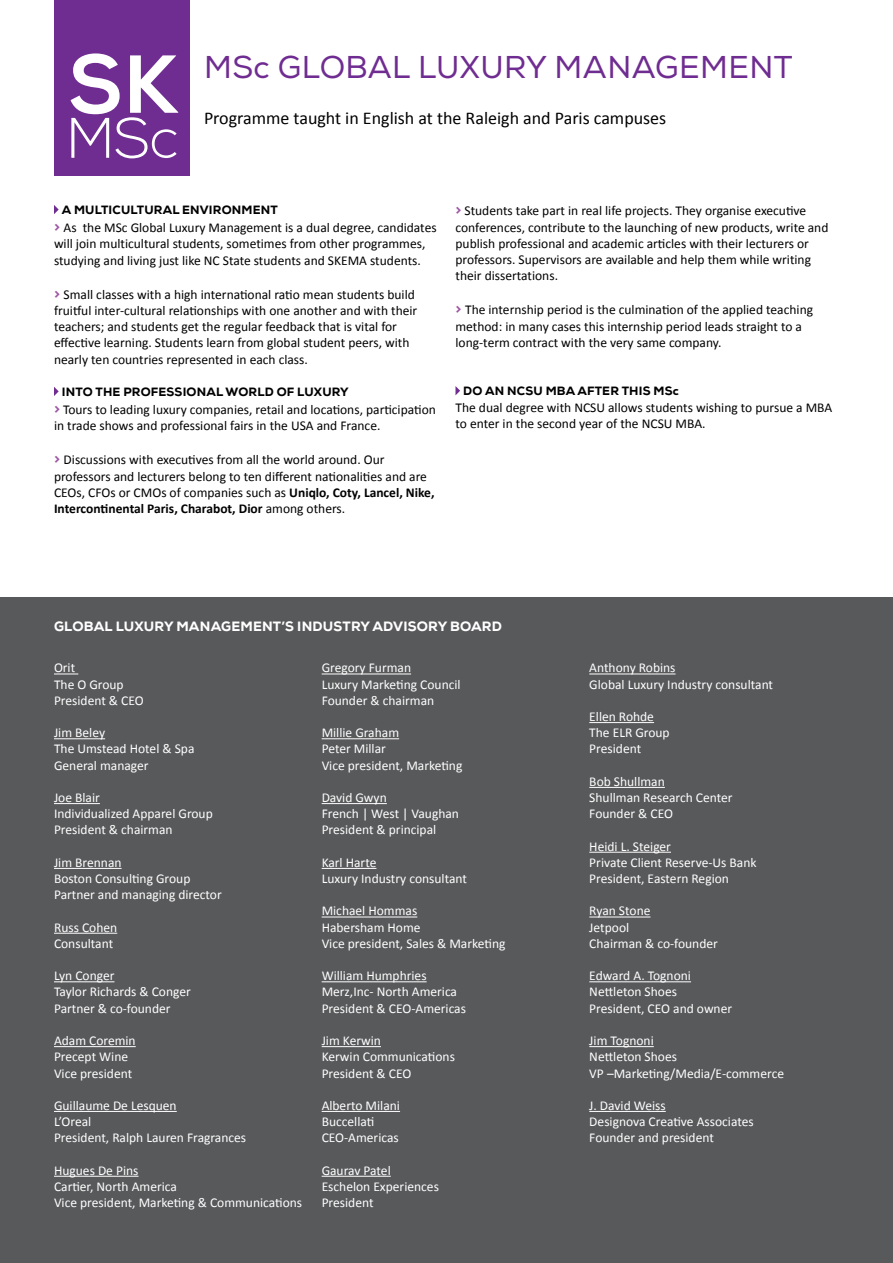
<style>
.page{position:relative;width:893px;height:1263px;background:#fff}
.page>*{position:absolute;margin:0;border:0;box-sizing:border-box;transform-origin:0 0}
.t1{font:800 81.9px "Nexa";color:#fff}
.t2{font:300 57px "Nexa";color:#fff}
.t3{font:31.5px "Nexa";letter-spacing:.015em;color:#6f2c91}
.t4{font:18px "Calibri";color:#000}
.t5{font:13.5px/16.2px "Calibri";color:#000}
.t6{font:13.5px/16.2px "Calibri";color:#fff}
.t7{font:800 13.5px "Nexa";letter-spacing:.015em;color:#fff}
.t8{font:800 12px "Nexa";letter-spacing:.015em;color:#000}
.s1{font-family:"Nexa";font-weight:800;font-size:15px;color:#9d57a3}
.s2{font-weight:700}
</style>
<div class="page">
<div style="left:0;top:597px;width:893px;height:666px;background:#58595b"></div>
<div style="left:54px;top:0;width:135px;height:175px;background:#6f2c91"></div>
<svg style="left:54px;top:205px;width:5px;height:9px"></svg>
<svg style="left:54px;top:387px;width:5px;height:9px"></svg>
<svg style="left:455px;top:386px;width:5px;height:9px"></svg>
<svg style="left:54px;top:673px;width:24px;height:1px"></svg>
<hr style="left:54px;top:738px;width:51px;height:1px;background:#fff">
<hr style="left:54px;top:803px;width:46px;height:1px;background:#fff">
<hr style="left:54px;top:868px;width:68px;height:1px;background:#fff">
<hr style="left:54px;top:933px;width:63px;height:1px;background:#fff">
<hr style="left:54px;top:981px;width:60px;height:1px;background:#fff">
<hr style="left:54px;top:1046px;width:82px;height:1px;background:#fff">
<hr style="left:54px;top:1111px;width:123px;height:1px;background:#fff">
<hr style="left:54px;top:1176px;width:85px;height:1px;background:#fff">
<hr style="left:322px;top:673px;width:89px;height:1px;background:#fff">
<hr style="left:322px;top:738px;width:77px;height:1px;background:#fff">
<hr style="left:322px;top:803px;width:65px;height:1px;background:#fff">
<hr style="left:322px;top:868px;width:54px;height:1px;background:#fff">
<hr style="left:322px;top:916px;width:95px;height:1px;background:#fff">
<hr style="left:322px;top:981px;width:105px;height:1px;background:#fff">
<hr style="left:322px;top:1046px;width:59px;height:1px;background:#fff">
<hr style="left:322px;top:1111px;width:78px;height:1px;background:#fff">
<hr style="left:322px;top:1176px;width:69px;height:1px;background:#fff">
<hr style="left:589px;top:673px;width:87px;height:1px;background:#fff">
<hr style="left:589px;top:722px;width:65px;height:1px;background:#fff">
<hr style="left:589px;top:787px;width:76px;height:1px;background:#fff">
<hr style="left:589px;top:852px;width:82px;height:1px;background:#fff">
<hr style="left:589px;top:916px;width:61px;height:1px;background:#fff">
<hr style="left:589px;top:981px;width:102px;height:1px;background:#fff">
<hr style="left:589px;top:1046px;width:65px;height:1px;background:#fff">
<hr style="left:589px;top:1111px;width:77px;height:1px;background:#fff">
<h1 class="t1" style="left:68px;top:34px;width:111px">sK</h1>
<h2 class="t2" style="left:68px;top:105px;width:113px">MSc</h2>
<h3 class="t3" style="left:204px;top:48px;width:590px">MSC GLOBAL LUXURY MANAGEM ENT</h3>
<h3 class="t4" style="left:204px;top:106px;width:464px">Programme taught in English at the Raleigh and Paris campuses</h3>
<p class="t8" style="left:62px;top:202px;width:217px">A MULTICULTURAL ENVIRONMENT</p>
<p class="t5" style="left:54px;top:220px;width:384px"><span class="s1">&gt;</span> As the MSc Global Luxury Management is a dual degree, candidates will join multicultural students, sometimes from other programmes, studying and living just like NC State students and SKEMA students.</p>
<p class="t5" style="left:54px;top:286px;width:365px"><span class="s1">&gt;</span> Small classes with a high international ratio mean students build fruitful inter-cultural relationships with one another and with their teachers; and students get the regular feedback that is vital for effective learning. Students learn from global student peers, with nearly ten countries represented in each class.</p>
<p class="t8" style="left:62px;top:384px;width:288px">INTO THE PROFESSIONAL WORLD OF LUXURY</p>
<p class="t5" style="left:54px;top:401px;width:383px"><span class="s1">&gt;</span> Tours to leading luxury companies, retail and locations, participation in trade shows and professional fairs in the USA and France.</p>
<p class="t5" style="left:54px;top:452px;width:382px"><span class="s1">&gt;</span> Discussions with executives from all the world around. Our professors and lecturers belong to ten different nationalities and are CEOs, CFOs or CMOs of companies such as <span class="s2">Uniqlo, Coty, Lancel, Nike, Intercontinental Paris, Charabot, Dior</span> among others.</p>
<p class="t5" style="left:455px;top:203px;width:374px"><span class="s1">&gt;</span> Students take part in real life projects. They organise executive conferences, contribute to the launching of new products, write and publish professional and academic articles with their lecturers or professors. Supervisors are available and help them while writing their dissertations.</p>
<p class="t5" style="left:455px;top:302px;width:359px"><span class="s1">&gt;</span> The internship period is the culmination of the applied teaching method: in many cases this internship period leads straight to a long-term contract with the very same company.</p>
<p class="t8" style="left:463px;top:384px;width:217px">DO AN NCSU M BA AFTER THIS MSC</p>
<p class="t5" style="left:455px;top:399px;width:378px">The dual degree with NCSU allows students wishing to pursue a MBA to enter in the second year of the NCSU MBA.</p>
<p class="t7" style="left:54px;top:618px;width:449px">GLOBAL LUXURY MANAGEMENT’S I NDUSTRY ADVISORY BOARD</p>
<p class="t6" style="left:54px;top:660px;width:91px">Orit<br>The O Group<br>President &amp; CEO</p>
<p class="t6" style="left:54px;top:725px;width:142px">Jim Beley<br>The Umstead Hotel &amp; Spa<br>General manager</p>
<p class="t6" style="left:54px;top:789px;width:160px">Joe Blair<br>Individualized Apparel Group<br>President &amp; chairman</p>
<p class="t6" style="left:54px;top:854px;width:169px">Jim Brennan<br>Boston Consulting Group<br>Partner and managing director</p>
<p class="t6" style="left:54px;top:919px;width:65px">Russ Cohen<br>Consultant</p>
<p class="t6" style="left:54px;top:968px;width:138px">Lyn Conger<br>Taylor Richards &amp; Conger<br>Partner &amp; co-founder</p>
<p class="t6" style="left:54px;top:1032px;width:83px">Adam Coremin<br>Precept Wine<br>Vice president</p>
<p class="t6" style="left:54px;top:1097px;width:194px">Guillaume De Lesquen<br>L’Oreal<br>President, Ralph Lauren Fragrances</p>
<p class="t6" style="left:54px;top:1162px;width:250px">Hugues De Pins<br>Cartier, North America<br>Vice president, Marketing &amp; Communications</p>
<p class="t6" style="left:322px;top:660px;width:140px">Gregory Furman<br>Luxury Marketing Council<br>Founder &amp; chairman</p>
<p class="t6" style="left:322px;top:725px;width:142px">Millie Graham<br>Peter Millar<br>Vice president, Marketing</p>
<p class="t6" style="left:322px;top:789px;width:139px">David Gwyn<br>French | West | Vaughan<br>President &amp; principal</p>
<p class="t6" style="left:322px;top:854px;width:147px">Karl Harte<br>Luxury Industry consultant</p>
<p class="t6" style="left:322px;top:903px;width:185px">Michael Hommas<br>Habersham Home<br>Vice president, Sales &amp; Marketing</p>
<p class="t6" style="left:322px;top:968px;width:146px">William Humphries<br>Merz,Inc- North America<br>President &amp; CEO-Americas</p>
<p class="t6" style="left:322px;top:1032px;width:135px">Jim Kerwin<br>Kerwin Communications<br>President &amp; CEO</p>
<p class="t6" style="left:322px;top:1097px;width:80px">Alberto Milani<br>Buccellati<br>CEO-Americas</p>
<p class="t6" style="left:322px;top:1162px;width:119px">Gaurav Patel<br>Eschelon Experiences<br>President</p>
<p class="t6" style="left:589px;top:660px;width:185px">Anthony Robins<br>Global Luxury Industry consultant</p>
<p class="t6" style="left:589px;top:708px;width:82px">Ellen Rohde<br>The ELR Group<br>President</p>
<p class="t6" style="left:589px;top:773px;width:145px">Bob Shullman<br>Shullman Research Center<br>Founder &amp; CEO</p>
<p class="t6" style="left:589px;top:838px;width:169px">Heidi L. Steiger<br>Private Client Reserve-Us Bank<br>President, Eastern Region</p>
<p class="t6" style="left:589px;top:903px;width:130px">Ryan Stone<br>Jetpool<br>Chairman &amp; co-founder</p>
<p class="t6" style="left:589px;top:968px;width:144px">Edward A. Tognoni<br>Nettleton Shoes<br>President, CEO and owner</p>
<p class="t6" style="left:589px;top:1032px;width:196px">Jim Tognoni<br>Nettleton Shoes<br>VP –Marketing/Media/E-commerce</p>
<p class="t6" style="left:589px;top:1097px;width:166px">J. David Weiss<br>Designova Creative Associates<br>Founder and president</p>
</div>
